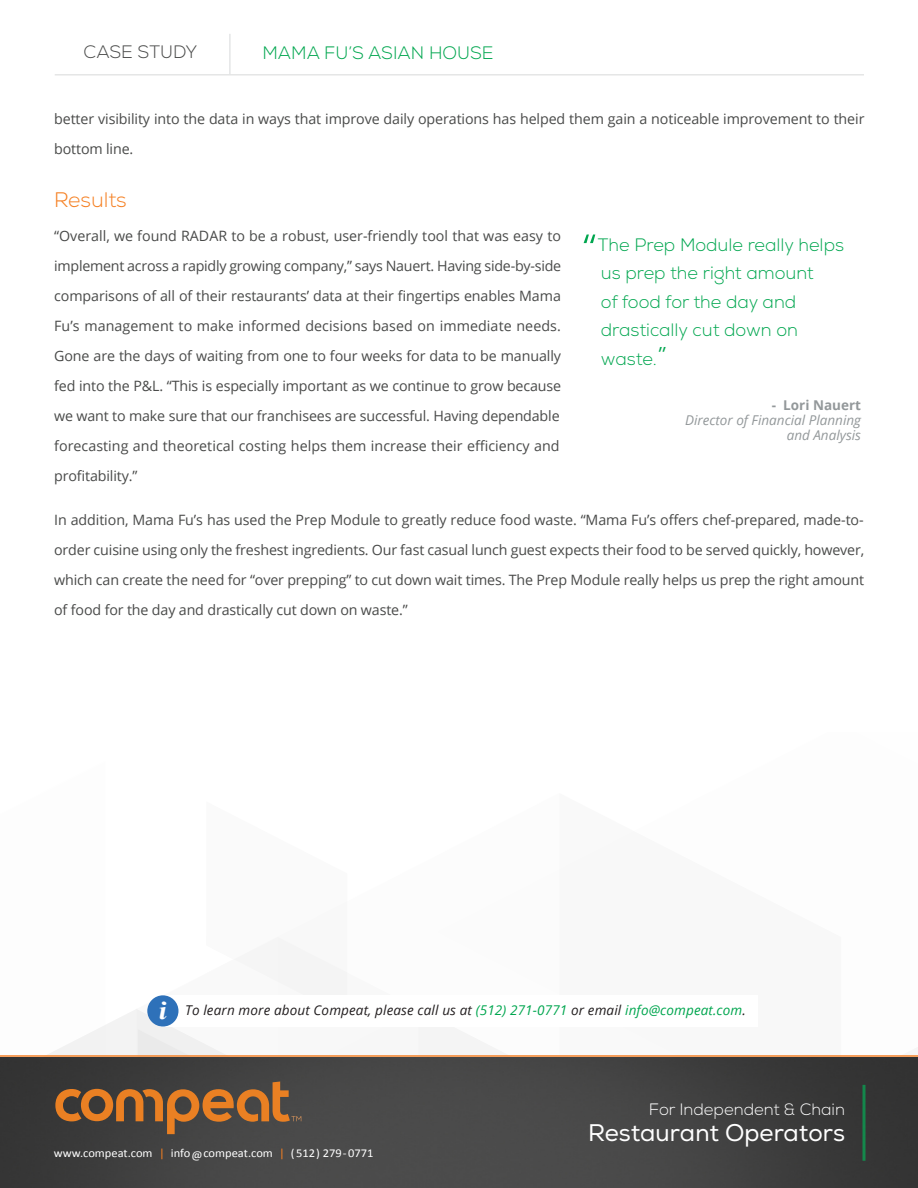
<style>
.page{position:relative;width:918px;height:1188px;background:#fff}
.page>*{position:absolute;margin:0;border:0;box-sizing:border-box;transform-origin:0 0}
.t1{font:300 51px "Nexa";color:#00a64f}
.Body{font:italic 700 25.5px "Times New Roman";color:#fff;scale:1.21 1}
.Body-2{font:24px "Nexa";color:#fff}
.Body-3{font:300 21px "Nexa";color:#f57f21}
.t2{font:300 18px/28.5px "Nexa";color:#00a64f}
.Body-4{font:300 18px "Nexa";color:#00a64f}
.Body-5{font:300 18px "Nexa";color:#494a49}
.Body-6{font:300 16.5px "Nexa";color:#fff}
.Body-7{font:14.25px/30px "Open Sans";letter-spacing:-.005em;color:#494a49;text-align:justify}
.Body-8{font:italic 13.5px "Open Sans";letter-spacing:.01em;color:#231f20}
.t3{font:italic 13.5px/15px "Open Sans";color:#93989a;text-align:right}
.t4{font:12px "Calibri";color:#fff;scale:1.04 1}
.s1{font-size:30px}
.s2{font-weight:700;font-style:normal}
.s3{color:#00a64f}
.s4{color:#f57f21}
</style>
<div class="page">
<svg style="left:48px;top:938px;width:459px;height:117px"></svg>
<div style="left:161px;top:995px;width:597px;height:32px;background:#fff"></div>
<img style="left:0;top:1057px;width:918px;height:131px">
<svg style="left:55px;top:1082px;width:246px;height:52px;background:#765436"></svg>
<svg style="left:862px;top:1085px;width:4px;height:76px"></svg>
<hr style="left:0;top:1055px;width:918px;height:2px;background:#f48026">
<hr style="left:55px;top:74px;width:809px;height:2px;background:#93989a">
<hr style="left:229px;top:34px;width:2px;height:40px;background:#93989a">
<div style="left:147px;top:995px;width:31px;height:32px;background:#2e71b9;border-radius:50%"></div>
<p class="Body-5" style="left:84px;top:41px;width:115px">CASE STUDY</p>
<p class="Body-4" style="left:262px;top:42px;width:233px">MAMA FU’S ASIAN HOUSE</p>
<p class="Body-7" style="left:54px;top:104px;width:812px">better visibility into the data in ways that improve daily operations has helped them gain a noticeable improvement to their bottom line.</p>
<p class="Body-3" style="left:54px;top:187px;width:74px">Results</p>
<p class="Body-7" style="left:54px;top:221px;width:509px">“Overall, we found RADAR to be a robust, user-friendly tool that was easy to implement across a rapidly growing company,” says Nauert. Having side-by-side comparisons of all of their restaurants’ data at their fingertips enables Mama Fu’s management to make informed decisions based on immediate needs.<br>Gone are the days of waiting from one to four weeks for data to be manually fed into the P&amp;L. “This is especially important as we continue to grow because we want to make sure that our franchisees are successful. Having dependable forecasting and theoretical costing helps them increase their efficiency and profitability.”</p>
<p class="Body-7" style="left:54px;top:504px;width:812px">In addition, Mama Fu’s has used the Prep Module to greatly reduce food waste. “Mama Fu’s offers chef-prepared, made-to&shy;order cuisine using only the freshest ingredients. Our fast casual lunch guest expects their food to be served quickly, however, which can create the need for “over prepping” to cut down wait times. The Prep Module really helps us prep the right amount of food for the day and drastically cut down on waste.”</p>
<p class="t1" style="left:581px;top:223px;width:19px">“</p>
<p class="t2" style="left:598px;top:231px;width:248px">The Prep Module really helps us prep the right amount<br>of food for the day and drastically cut down on waste.<span class="s1">”</span></p>
<p class="t3" style="left:685px;top:397px;width:177px"><span class="s2">- Lori Nauert<br></span>Director of Financial Planning and Analysis</p>
<p class="Body" style="left:159px;top:992px;width:13px">i</p>
<p class="Body-8" style="left:185px;top:1001px;width:562px">To learn more about Compeat, please call us at <span class="s3">(512) 271-0771</span> or email <span class="s3">info@compeat.com</span>.</p>
<p class="t4" style="left:54px;top:1146px;width:309px">www.compeat.com <span class="s4">|</span> info@compeat.com <span class="s4">|</span> ( 512) 279- 0771</p>
<p class="Body-6" style="left:649px;top:1100px;width:198px">For Independent &amp; Chain</p>
<p class="Body-2" style="left:588px;top:1118px;width:258px">Restaurant Operators</p>
</div>
